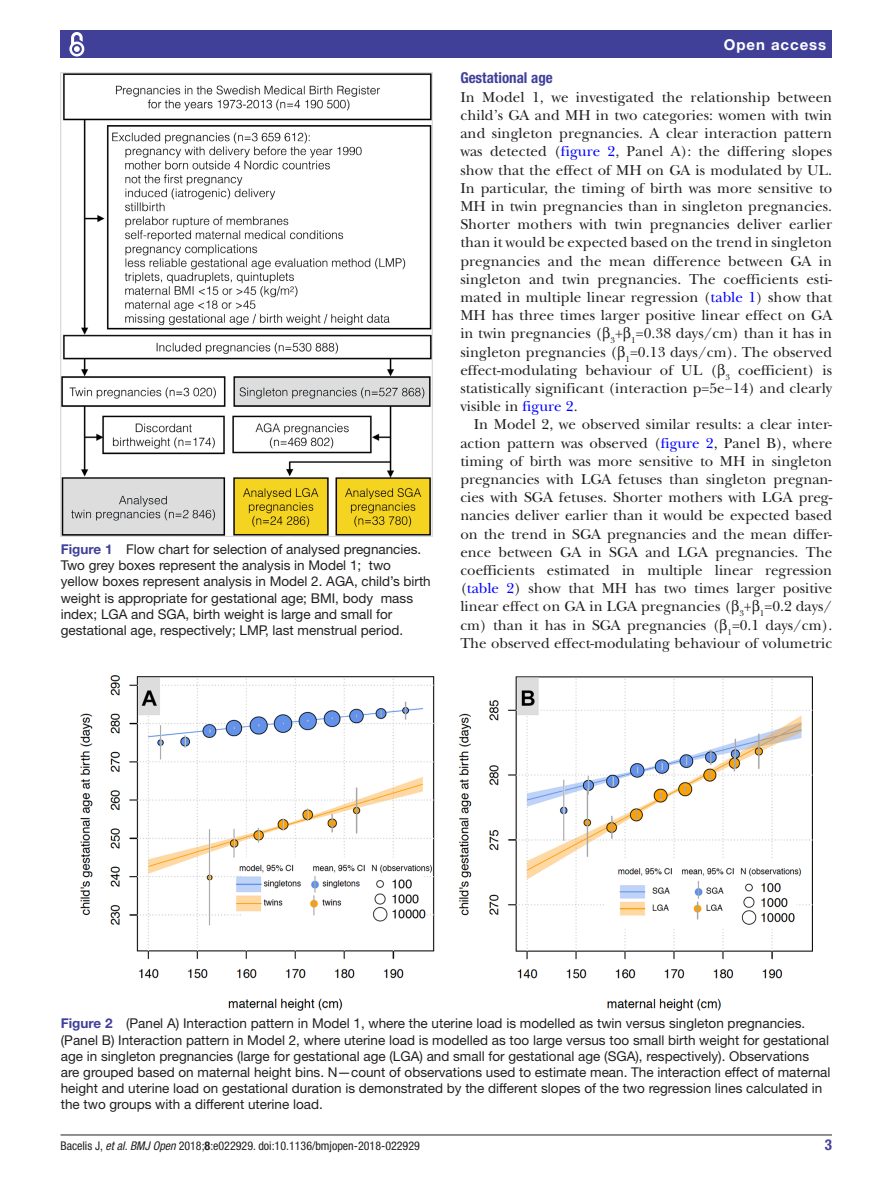
<style>
.page{position:relative;width:893px;height:1191px;background:#fff}
.page>*{position:absolute;margin:0;border:0;box-sizing:border-box;transform-origin:0 0}
.t1{font:15px/18.1px "New Baskerville";letter-spacing:.005em;color:#231f20;text-align:justify}
.t2{font:700 condensed 15px "Helvetica Neue LT Std";color:#414099}
.t3{font:700 15px "Helvetica Neue LT Std";letter-spacing:.065em;color:#fff}
.t4{font:13.5px/16.2px "Helvetica Neue LT Std";color:#231f20}
.t5{font:condensed 12px "Helvetica Neue LT Std";color:#231f20}
.s1{font-weight:700;color:#414099}
.s2{color:#00f}
.s3{font-style:italic}
.s4{font-weight:700}
</style>
<div class="page">
<hr style="left:61px;top:1134px;width:771px;height:1px;background:#231f20">
<div style="left:61px;top:31px;width:771px;height:27px;background:#414099"></div>
<svg style="left:69px;top:32px;width:16px;height:25px"></svg>
<img style="left:61px;top:73px;width:372px;height:463px">
<img style="left:80px;top:675px;width:733px;height:335px">
<p class="t4" style="left:61px;top:541px;width:372px"><span class="s1">Figure 1</span> Flow chart for selection of analysed pregnancies.<br>Two grey boxes represent the analysis in Model 1; two yellow boxes represent analysis in Model 2. AGA, child’s birth weight is appropriate for gestational age; BMI, body mass index; LGA and SGA, birth weight is large and small for gestational age, respectively; LMP, last menstrual period.</p>
<p class="t3" style="left:724px;top:35px;width:104px">Open access</p>
<p class="t2" style="left:460px;top:69px;width:94px">Gestational age</p>
<p class="t1" style="left:460px;top:88px;width:373px">In Model 1, we investigated the relationship between child’s GA and MH in two categories: women with twin and singleton pregnancies. A clear interaction pattern was detected (<span class="s2">figure 2</span>, Panel A): the differing slopes show that the effect of MH on GA is modulated by UL.<br>In particular, the timing of birth was more sensitive to MH in twin pregnancies than in singleton pregnancies.<br>Shorter mothers with twin pregnancies deliver earlier than it would be expected based on the trend in singleton pregnancies and the mean difference between GA in singleton and twin pregnancies. The coefficients esti&shy;mated in multiple linear regression (<span class="s2">table 1</span>) show that MH has three times larger positive linear effect on GA in twin pregnancies ( <sub>3</sub>+ <sub>1</sub>=0.38 days/cm) than it has in singleton pregnancies ( <sub>1</sub>=0.13 days/cm). The observed effect-modulating behaviour of UL ( <sub>3</sub> coefficient) is statistically significant (interaction p=5e−14) and clearly visible in <span class="s2">figure 2</span>.</p>
<p class="t1" style="left:460px;top:415px;width:373px;text-indent:14px">In Model 2, we observed similar results: a clear inter&shy;action pattern was observed (<span class="s2">figure 2</span>, Panel B), where timing of birth was more sensitive to MH in singleton pregnancies with LGA fetuses than singleton pregnan&shy;cies with SGA fetuses. Shorter mothers with LGA preg&shy;nancies deliver earlier than it would be expected based on the trend in SGA pregnancies and the mean differ&shy;ence between GA in SGA and LGA pregnancies. The coefficients estimated in multiple linear regression (<span class="s2">table 2</span>) show that MH has two times larger positive linear effect on GA in LGA pregnancies ( <sub>3</sub>+ <sub>1</sub>=0.2 days/ cm) than it has in SGA pregnancies ( <sub>1</sub>=0.1 days/cm).<br>The observed effect-modulating behaviour of volumetric</p>
<p class="t4" style="left:61px;top:1015px;width:771px"><span class="s1">Figure 2</span> (Panel A) Interaction pattern in Model 1, where the uterine load is modelled as twin versus singleton pregnancies. (Panel B) Interaction pattern in Model 2, where uterine load is modelled as too large versus too small birth weight for gestational age in singleton pregnancies (large for gestational age (LGA) and small for gestational age (SGA), respectively). Observations are grouped based on maternal height bins. N—count of observations used to estimate mean. The interaction effect of maternal height and uterine load on gestational duration is demonstrated by the different slopes of the two regression lines calculated in the two groups with a different uterine load.</p>
<p class="t5" style="left:61px;top:1138px;width:361px">Bacelis J, <span class="s3">et al</span>. <span class="s3">BMJ Open</span> 2018;<span class="s4">8</span>:e022929. doi:10.1136/bmjopen-2018-022929</p>
<p class="t2" style="left:825px;top:1135px;width:9px">3</p>
</div>
